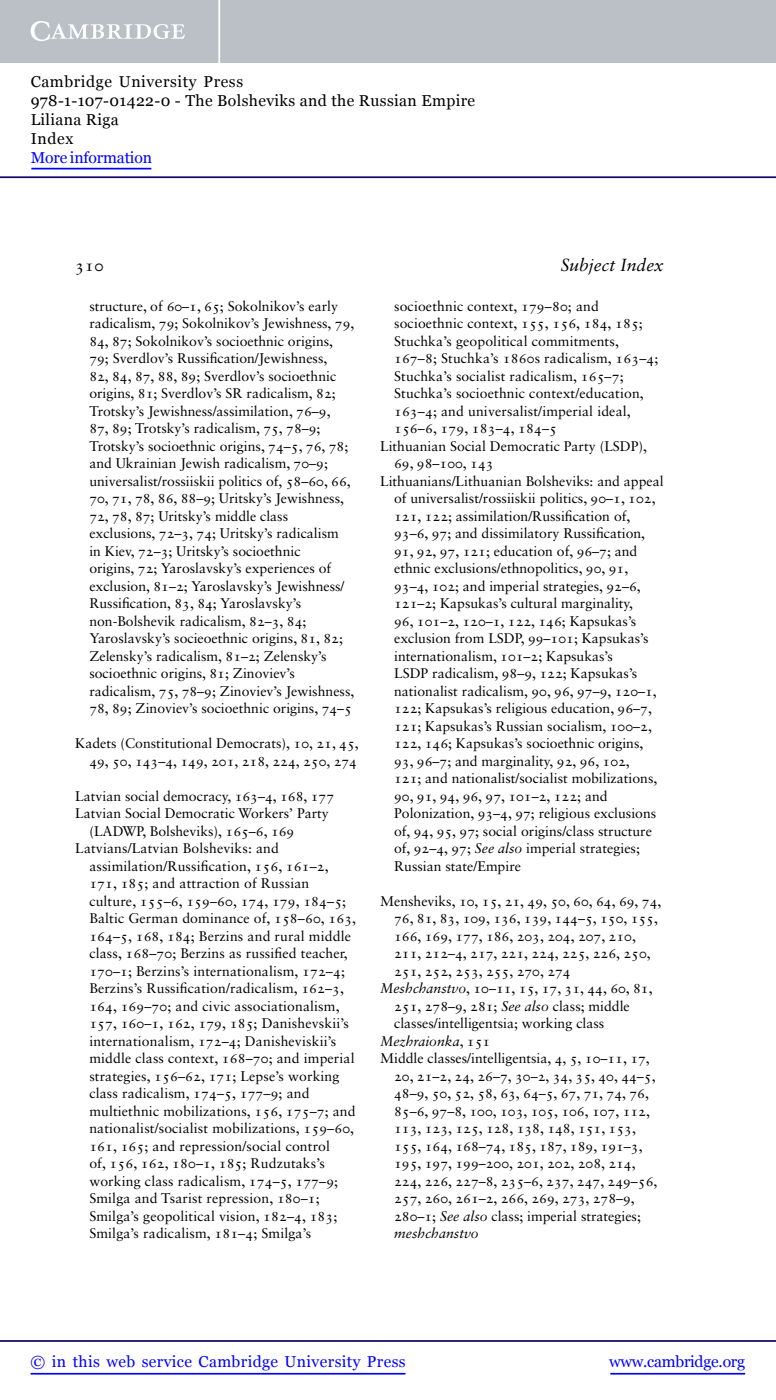
<style>
.page{position:relative;width:776px;height:1400px;background:#fff}
.page>*{position:absolute;margin:0;border:0;box-sizing:border-box;transform-origin:0 0}
.t1{font:italic 17.5px "Sabon LT Std";color:#000}
.t2{font:16.62px "Sabon LT Std";color:#000}
.t3{font:15.75px/18.9px "Georgia";letter-spacing:.025em;color:#000}
.t4{font:15.75px "Georgia";letter-spacing:.025em;color:#00f}
.t5{font:15.75px "Georgia";letter-spacing:-.015em;color:#00f}
.t6{font:15.75px "Georgia";letter-spacing:-.01em;color:#00f}
.t7{font:14px/17.5px "Sabon LT Std";color:#000}
.t8{font:italic 14px "Sabon LT Std";color:#000}
.s1{font-style:italic}
.s2{font-style:normal}
</style>
<div class="page">
<div style="left:0;top:0;width:775px;height:63px;background:#bac0c6"></div>
<svg style="left:31px;top:21px;width:154px;height:20px"></svg>
<hr style="left:218px;top:0;width:2px;height:63px;background:#fff">
<hr style="left:0;top:176px;width:775px;height:2px;background:#150666">
<hr style="left:610px;top:1373px;width:134px;height:2px;background:#00f">
<hr style="left:0;top:1340px;width:775px;height:2px;background:#150666">
<hr style="left:31px;top:1373px;width:374px;height:2px;background:#00f">
<hr style="left:31px;top:168px;width:120px;height:1px;background:#00f">
<p class="t3" style="left:31px;top:72px;width:446px">Cambridge University Press<br>978-1-107-01422-0 - The Bolsheviks and the Russian Empire<br>Liliana Riga<br>Index</p>
<p class="t6" style="left:31px;top:148px;width:123px">More information</p>
<p class="t2" style="left:75px;top:255px;width:30px">310</p>
<p class="t1" style="left:560px;top:255px;width:105px">Subject Index</p>
<p class="t7" style="left:89px;top:297px;width:266px">structure, of 60–1, 65; Sokolnikov’s early radicalism, 79; Sokolnikov’s Jewishness, 79, 84, 87; Sokolnikov’s socioethnic origins, 79; Sverdlov’s Russification/Jewishness,<br>82, 84, 87, 88, 89; Sverdlov’s socioethnic origins, 81; Sverdlov’s SR radicalism, 82; Trotsky’s Jewishness/assimilation, 76–9,<br>87, 89; Trotsky’s radicalism, 75, 78–9; Trotsky’s socioethnic origins, 74–5, 76, 78; and Ukrainian Jewish radicalism, 70–9; universalist/rossiiskii politics of, 58–60, 66, 70, 71, 78, 86, 88–9; Uritsky’s Jewishness, 72, 78, 87; Uritsky’s middle class exclusions, 72–3, 74; Uritsky’s radicalism<br>in Kiev, 72–3; Uritsky’s socioethnic<br>origins, 72; Yaroslavsky’s experiences of exclusion, 81–2; Yaroslavsky’s Jewishness/ Russification, 83, 84; Yaroslavsky’s non-Bolshevik radicalism, 82–3, 84; Yaroslavsky’s socieoethnic origins, 81, 82; Zelensky’s radicalism, 81–2; Zelensky’s socioethnic origins, 81; Zinoviev’s radicalism, 75, 78–9; Zinoviev’s Jewishness, 78, 89; Zinoviev’s socioethnic origins, 74–5</p>
<p class="t7" style="left:75px;top:735px;width:285px;text-align:right">Kadets (Constitutional Democrats), 10, 21, 45,<br>49, 50, 143–4, 149, 201, 218, 224, 250, 274</p>
<p class="t7" style="left:75px;top:787px;width:260px">Latvian social democracy, 163–4, 168, 177</p>
<p class="t7" style="left:75px;top:805px;width:255px">Latvian Social Democratic Workers’ Party</p>
<p class="t7" style="left:89px;top:822px;width:206px">(LADWP, Bolsheviks), 165–6, 169</p>
<p class="t7" style="left:75px;top:840px;width:205px">Latvians/Latvian Bolsheviks: and</p>
<p class="t7" style="left:89px;top:857px;width:241px">assimilation/Russification, 156, 161–2,</p>
<p class="t7" style="left:89px;top:875px;width:221px">171, 185; and attraction of Russian</p>
<p class="t7" style="left:89px;top:892px;width:258px">culture, 155–6, 159–60, 174, 179, 184–5;</p>
<p class="t7" style="left:89px;top:910px;width:268px">Baltic German dominance of, 158–60, 163,</p>
<p class="t7" style="left:89px;top:927px;width:263px">164–5, 168, 184; Berzins and rural middle</p>
<p class="t7" style="left:89px;top:945px;width:260px">class, 168–70; Berzins as russified teacher,</p>
<p class="t7" style="left:89px;top:962px;width:257px">170–1; Berzins’s internationalism, 172–4;</p>
<p class="t7" style="left:89px;top:980px;width:256px">Berzins’s Russification/radicalism, 162–3,</p>
<p class="t7" style="left:89px;top:997px;width:252px">164, 169–70; and civic associationalism,</p>
<p class="t7" style="left:89px;top:1015px;width:261px">157, 160–1, 162, 179, 185; Danishevskii’s</p>
<p class="t7" style="left:89px;top:1032px;width:248px">internationalism, 172–4; Danisheviskii’s</p>
<p class="t7" style="left:89px;top:1050px;width:267px">middle class context, 168–70; and imperial</p>
<p class="t7" style="left:89px;top:1067px;width:252px">strategies, 156–62, 171; Lepse’s working</p>
<p class="t7" style="left:89px;top:1085px;width:222px">class radicalism, 174–5, 177–9; and</p>
<p class="t7" style="left:89px;top:1102px;width:268px">multiethnic mobilizations, 156, 175–7; and</p>
<p class="t7" style="left:89px;top:1120px;width:266px">nationalist/socialist mobilizations, 159–60,</p>
<p class="t7" style="left:89px;top:1137px;width:242px">161, 165; and repression/social control</p>
<p class="t7" style="left:89px;top:1155px;width:237px">of, 156, 162, 180–1, 185; Rudzutaks’s</p>
<p class="t7" style="left:89px;top:1172px;width:250px">working class radicalism, 174–5, 177–9;</p>
<p class="t7" style="left:89px;top:1190px;width:232px">Smilga and Tsarist repression, 180–1;</p>
<p class="t7" style="left:89px;top:1207px;width:249px">Smilga’s geopolitical vision, 182–4, 183;</p>
<p class="t7" style="left:89px;top:1225px;width:223px">Smilga’s radicalism, 181–4; Smilga’s</p>
<p class="t7" style="left:394px;top:297px;width:206px">socioethnic context, 179–80; and</p>
<p class="t7" style="left:394px;top:315px;width:250px">socioethnic context, 155, 156, 184, 185;</p>
<p class="t7" style="left:394px;top:332px;width:226px">Stuchka’s geopolitical commitments,</p>
<p class="t7" style="left:394px;top:350px;width:265px">167–8; Stuchka’s 1860s radicalism, 163–4;</p>
<p class="t7" style="left:394px;top:367px;width:231px">Stuchka’s socialist radicalism, 165–7;</p>
<p class="t7" style="left:394px;top:385px;width:251px">Stuchka’s socioethnic context/education,</p>
<p class="t7" style="left:394px;top:402px;width:238px">163–4; and universalist/imperial ideal,</p>
<p class="t7" style="left:394px;top:420px;width:164px">156–6, 179, 183–4, 184–5</p>
<p class="t7" style="left:380px;top:437px;width:268px">Lithuanian Social Democratic Party (LSDP),</p>
<p class="t7" style="left:394px;top:455px;width:101px">69, 98–100, 143</p>
<p class="t7" style="left:380px;top:472px;width:285px">Lithuanians/Lithuanian Bolsheviks: and appeal</p>
<p class="t7" style="left:394px;top:490px;width:263px">of universalist/rossiiskii politics, 90–1, 102,</p>
<p class="t7" style="left:394px;top:507px;width:238px">121, 122; assimilation/Russification of,</p>
<p class="t7" style="left:394px;top:525px;width:252px">93–6, 97; and dissimilatory Russification,</p>
<p class="t7" style="left:394px;top:542px;width:245px">91, 92, 97, 121; education of, 96–7; and</p>
<p class="t7" style="left:394px;top:560px;width:235px">ethnic exclusions/ethnopolitics, 90, 91,</p>
<p class="t7" style="left:394px;top:577px;width:248px">93–4, 102; and imperial strategies, 92–6,</p>
<p class="t7" style="left:394px;top:595px;width:240px">121–2; Kapsukas’s cultural marginality,</p>
<p class="t7" style="left:394px;top:612px;width:244px">96, 101–2, 120–1, 122, 146; Kapsukas’s</p>
<p class="t7" style="left:394px;top:630px;width:256px">exclusion from LSDP, 99–101; Kapsukas’s</p>
<p class="t7" style="left:394px;top:647px;width:220px">internationalism, 101–2; Kapsukas’s</p>
<p class="t7" style="left:394px;top:665px;width:245px">LSDP radicalism, 98–9, 122; Kapsukas’s</p>
<p class="t7" style="left:394px;top:682px;width:264px">nationalist radicalism, 90, 96, 97–9, 120–1,</p>
<p class="t7" style="left:394px;top:700px;width:259px">122; Kapsukas’s religious education, 96–7,</p>
<p class="t7" style="left:394px;top:717px;width:259px">121; Kapsukas’s Russian socialism, 100–2,</p>
<p class="t7" style="left:394px;top:735px;width:251px">122, 146; Kapsukas’s socioethnic origins,</p>
<p class="t7" style="left:394px;top:752px;width:237px">93, 96–7; and marginality, 92, 96, 102,</p>
<p class="t7" style="left:394px;top:770px;width:264px">121; and nationalist/socialist mobilizations,</p>
<p class="t7" style="left:394px;top:787px;width:215px">90, 91, 94, 96, 97, 101–2, 122; and</p>
<p class="t7" style="left:394px;top:805px;width:263px">Polonization, 93–4, 97; religious exclusions</p>
<p class="t7" style="left:394px;top:822px;width:259px">of, 94, 95, 97; social origins/class structure</p>
<p class="t7" style="left:394px;top:840px;width:247px">of, 92–4, 97; <span class="s1">See also</span> imperial strategies;</p>
<p class="t7" style="left:394px;top:857px;width:128px">Russian state/Empire</p>
<p class="t7" style="left:380px;top:892px;width:282px">Mensheviks, 10, 15, 21, 49, 50, 60, 64, 69, 74,</p>
<p class="t7" style="left:394px;top:910px;width:265px">76, 81, 83, 109, 136, 139, 144–5, 150, 155,</p>
<p class="t7" style="left:394px;top:927px;width:243px">166, 169, 177, 186, 203, 204, 207, 210,</p>
<p class="t7" style="left:394px;top:945px;width:258px">211, 212–4, 217, 221, 224, 225, 226, 250,</p>
<p class="t7" style="left:394px;top:962px;width:178px">251, 252, 253, 255, 270, 274</p>
<p class="t7" style="left:380px;top:980px;width:274px"><span class="s1">Meshchanstvo</span>, 10–11, 15, 17, 31, 44, 60, 81,</p>
<p class="t7" style="left:394px;top:997px;width:237px">251, 278–9, 281; <span class="s1">See also</span> class; middle</p>
<p class="t7" style="left:394px;top:1015px;width:212px">classes/intelligentsia; working class</p>
<p class="t8" style="left:380px;top:1033px;width:112px">Mezhraionka<span class="s2">, 151</span></p>
<p class="t7" style="left:380px;top:1050px;width:271px">Middle classes/intelligentsia, 4, 5, 10–11, 17,</p>
<p class="t7" style="left:394px;top:1067px;width:263px">20, 21–2, 24, 26–7, 30–2, 34, 35, 40, 44–5,</p>
<p class="t7" style="left:394px;top:1085px;width:256px">48–9, 50, 52, 58, 63, 64–5, 67, 71, 74, 76,</p>
<p class="t7" style="left:394px;top:1102px;width:257px">85–6, 97–8, 100, 103, 105, 106, 107, 112,</p>
<p class="t7" style="left:394px;top:1120px;width:243px">113, 123, 125, 128, 138, 148, 151, 153,</p>
<p class="t7" style="left:394px;top:1137px;width:250px">155, 164, 168–74, 185, 187, 189, 191–3,</p>
<p class="t7" style="left:394px;top:1155px;width:243px">195, 197, 199–200, 201, 202, 208, 214,</p>
<p class="t7" style="left:394px;top:1172px;width:265px">224, 226, 227–8, 235–6, 237, 247, 249–56,</p>
<p class="t7" style="left:394px;top:1190px;width:242px">257, 260, 261–2, 266, 269, 273, 278–9,</p>
<p class="t7" style="left:394px;top:1207px;width:248px">280–1; <span class="s1">See also</span> class; imperial strategies;</p>
<p class="t8" style="left:394px;top:1225px;width:86px">meshchanstvo</p>
<p class="t4" style="left:31px;top:1352px;width:376px">© in this web service Cambridge University Press</p>
<p class="t5" style="left:608px;top:1352px;width:137px">www.cambridge.org</p>
</div>
